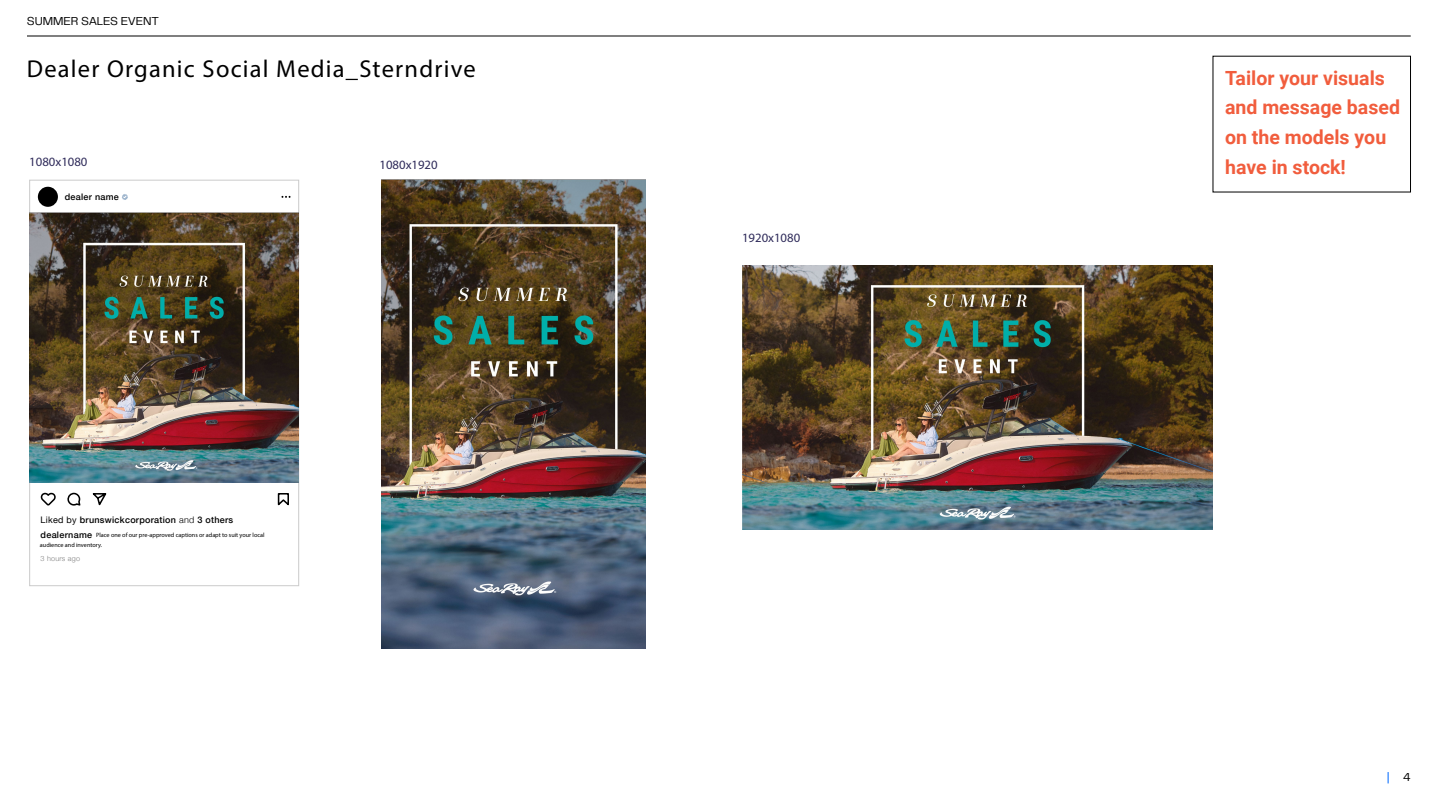
<style>
.page{position:relative;width:1440px;height:810px;background:#fff}
.page>*{position:absolute;margin:0;border:0;box-sizing:border-box;transform-origin:0 0}
.t1{font:24.53px "Myriad Pro";letter-spacing:.05em;color:#000}
.t2{font:700 19.5px/29.8px "Roboto";color:#f15d3d}
.t3{font:12.75px "Myriad Pro";color:#2f2b5a}
.t4{font:12px "PP Telegraf";letter-spacing:-.015em;color:#000}
.t5{font:12px "PP Telegraf";color:#026afe}
.t6{font:500 9px "Helvetica Neue";letter-spacing:.03em;color:#000}
.t7{font:300 7.2px "Helvetica Neue";letter-spacing:.03em;color:#808080}
.t8{font:6.15px/9.8px "Myriad Pro";color:#000}
.s1{font-weight:400}
.s2{font-weight:300}
.s3{color:#000}
</style>
<div class="page">
<img style="left:381px;top:180px;width:264px;height:468px">
<img style="left:742px;top:265px;width:471px;height:264px">
<hr style="left:27px;top:36px;width:1384px;height:1px;background:#000">
<div style="left:38px;top:187px;width:20px;height:20px;background:#000;border-radius:10px"></div>
<svg style="left:281px;top:196px;width:10px;height:2px"></svg>
<svg style="left:41px;top:492px;width:15px;height:14px"></svg>
<svg style="left:67px;top:492px;width:14px;height:14px"></svg>
<svg style="left:92px;top:493px;width:15px;height:13px"></svg>
<svg style="left:277px;top:493px;width:12px;height:13px"></svg>
<svg style="left:122px;top:194px;width:6px;height:6px"></svg>
<img style="left:29px;top:213px;width:270px;height:270px">
<h3 class="t4" style="left:27px;top:13px;width:134px">SUMMER SALES EVENT</h3>
<h1 class="t1" style="left:27px;top:54px;width:450px">Dealer Organic Social Media_Sterndrive</h1>
<h2 class="t2" style="left:1225px;top:62px;width:176px">Tailor your visuals and message based on the models you have in stock!</h2>
<h3 class="t3" style="left:29px;top:154px;width:60px">1080x1080</h3>
<h3 class="t6" style="left:65px;top:189px;width:56px">dealer name</h3>
<h3 class="t3" style="left:380px;top:157px;width:60px">1080x1920</h3>
<h3 class="t6" style="left:41px;top:513px;width:194px"><span class="s1">Liked by</span> brunswickcorporation <span class="s2">and</span> 3 others</h3>
<p class="t7" style="left:41px;top:553px;width:41px">3 hours ago</p>
<h3 class="t6" style="left:41px;top:527px;width:53px">dealername</h3>
<p class="t8" style="left:40px;top:530px;width:226px;text-indent:56px">Place one of our pre-approved captions or adapt to suit your local audience and inventory.</p>
<h3 class="t3" style="left:742px;top:230px;width:60px">1920x1080</h3>
<h3 class="t5" style="left:1387px;top:769px;width:25px">| <span class="s3">4</span></h3>
</div>
